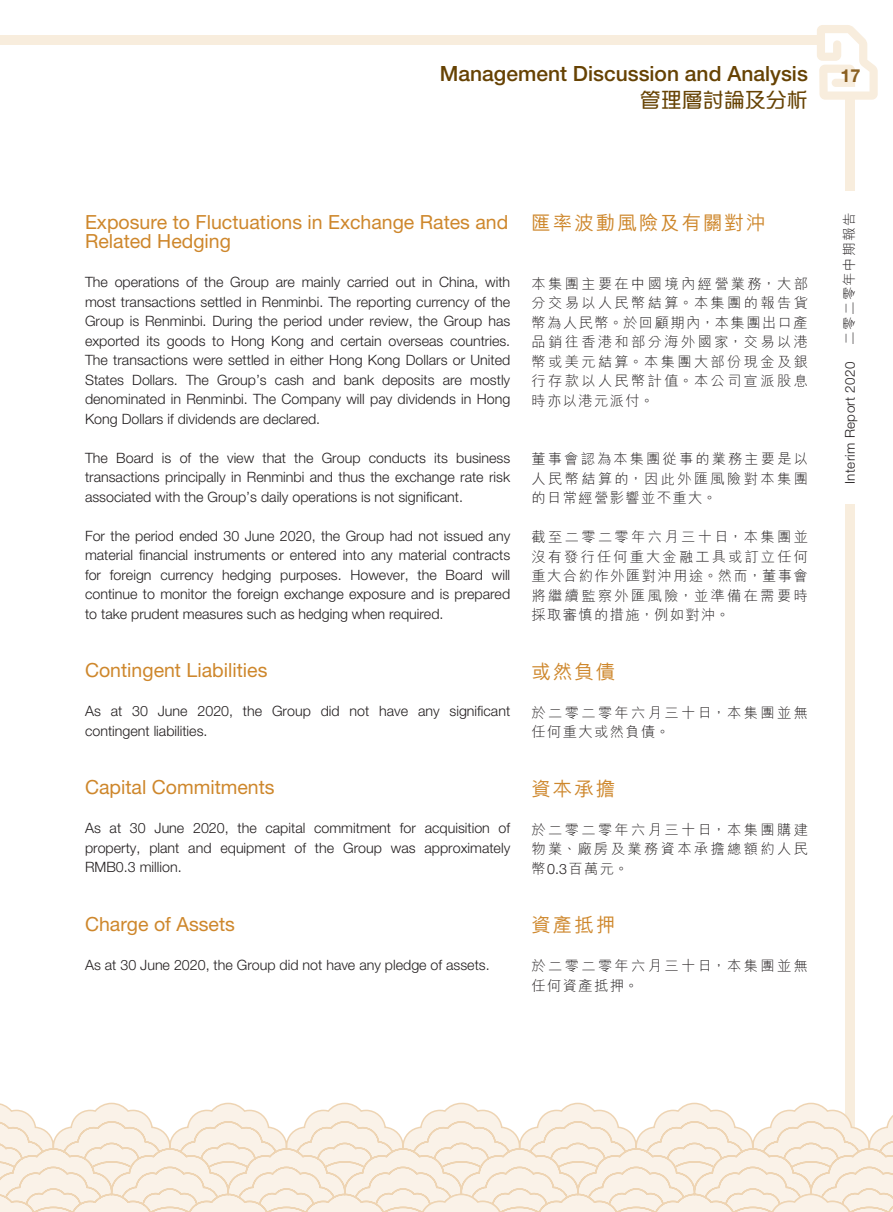
<style>
.page{position:relative;width:893px;height:1212px;background:#fff}
.page>*{position:absolute;margin:0;border:0;box-sizing:border-box;transform-origin:0 0}
.t1{font:500 21px "Helvetica Neue LT Std";color:#664203}
.t2{font:500 21px "MJ Ngai HK";color:#664203}
.t3{font:19.5px/19.5px "Helvetica Neue LT Std";color:#ce872c}
.t4{font:500 19.5px "M Hei HK";letter-spacing:.1em;color:#ce872c}
.t5{font:700 18px "Helvetica Neue LT Std";color:#8a5f20}
.t6{font:300 14.25px/19.5px "Helvetica Neue LT Std";color:#231f20;text-align:justify}
.t7{font:300 14.25px/19.5px "M Hei HK";letter-spacing:.165em;color:#231f20;text-align:justify}
.t8{font:300 13.5px "Helvetica Neue LT Std";letter-spacing:.025em;color:#231f20}
.s1{font-family:"Helvetica Neue LT Std"}
.s2{font-family:"M Hei HK"}
</style>
<div class="page">
<div style="left:846px;top:504px;width:9px;height:642px;background:#f8eddd"></div>
<div style="left:846px;top:93px;width:9px;height:98px;background:#f8eddd"></div>
<svg style="left:817px;top:25px;width:61px;height:75px"></svg>
<div style="left:0;top:35px;width:820px;height:9px;background:#f8eddd"></div>
<svg style="left:0;top:1102px;width:893px;height:110px;background:#f9f0e4"></svg>
<svg style="left:402px;top:1193px;width:469px;height:19px;background:#f8eddf"></svg>
<h1 class="t1" style="left:440px;top:61px;width:370px">Management Discussion and Analysis</h1>
<h1 class="t2" style="left:640px;top:90px;width:169px">管理層討論及分析</h1>
<p class="t5" style="left:840px;top:64px;width:22px">17</p>
<h2 class="t3" style="left:85px;top:212px;width:425px">Exposure to Fluctuations in Exchange Rates and<br>Related Hedging</h2>
<p class="t6" style="left:85px;top:272px;width:427px">The operations of the Group are mainly carried out in China, with most transactions settled in Renminbi. The reporting currency of the Group is Renminbi. During the period under review, the Group has exported its goods to Hong Kong and certain overseas countries.<br>The transactions were settled in either Hong Kong Dollars or United States Dollars. The Group’s cash and bank deposits are mostly denominated in Renminbi. The Company will pay dividends in Hong Kong Dollars if dividends are declared.</p>
<p class="t6" style="left:85px;top:448px;width:427px">The Board is of the view that the Group conducts its business transactions principally in Renminbi and thus the exchange rate risk associated with the Group’s daily operations is not significant.</p>
<p class="t6" style="left:85px;top:526px;width:427px">For the period ended 30 June 2020, the Group had not issued any material financial instruments or entered into any material contracts for foreign currency hedging purposes. However, the Board will continue to monitor the foreign exchange exposure and is prepared to take prudent measures such as hedging when required.</p>
<h2 class="t3" style="left:85px;top:660px;width:184px">Contingent Liabilities</h2>
<p class="t6" style="left:85px;top:701px;width:427px">As at 30 June 2020, the Group did not have any significant contingent liabilities.</p>
<h2 class="t3" style="left:85px;top:777px;width:191px">Capital Commitments</h2>
<p class="t6" style="left:85px;top:818px;width:427px">As at 30 June 2020, the capital commitment for acquisition of property, plant and equipment of the Group was approximately RMB0.3 million.</p>
<h2 class="t3" style="left:85px;top:914px;width:151px">Charge of Assets</h2>
<p class="t6" style="left:85px;top:955px;width:406px">As at 30 June 2020, the Group did not have any pledge of assets.</p>
<h2 class="t4" style="left:531px;top:209px;width:235px">匯率波動風險及有關對沖</h2>
<p class="t7" style="left:531px;top:273px;width:278px">本集團主要在中國境內經營業務，大部分交易以人民幣結算。本集團的報告貨幣為人民幣。於回顧期內，本集團出口產品銷往香港和部分海外國家，交易以港幣或美元結算。本集團大部份現金及銀行存款以人民幣計值。本公司宣派股息時亦以港元派付。</p>
<p class="t7" style="left:531px;top:449px;width:278px">董事會認為本集團從事的業務主要是以人民幣結算的，因此外匯風險對本集團的日常經營影響並不重大。</p>
<p class="t7" style="left:531px;top:527px;width:278px">截至二零二零年六月三十日，本集團並沒有發行任何重大金融工具或訂立任何重大合約作外匯對沖用途。然而，董事會將繼續監察外匯風險，並準備在需要時採取審慎的措施，例如對沖。</p>
<h2 class="t4" style="left:531px;top:657px;width:85px">或然負債</h2>
<p class="t7" style="left:531px;top:702px;width:278px">於二零二零年六月三十日，本集團並無任何重大或然負債。</p>
<h2 class="t4" style="left:531px;top:774px;width:85px">資本承擔</h2>
<p class="t7" style="left:531px;top:819px;width:278px">於二零二零年六月三十日，本集團購建物業、廠房及業務資本承擔總額約人民幣<span class="s1">0.3</span>百萬元。</p>
<h2 class="t4" style="left:531px;top:911px;width:85px">資產抵押</h2>
<p class="t7" style="left:531px;top:956px;width:278px">於二零二零年六月三十日，本集團並無任何資產抵押。</p>
<p class="t8" style="left:842px;top:484px;width:273px;rotate:-90deg">Interim Report 2020 <span class="s2">二零二零年中期報告</span></p>
</div>
